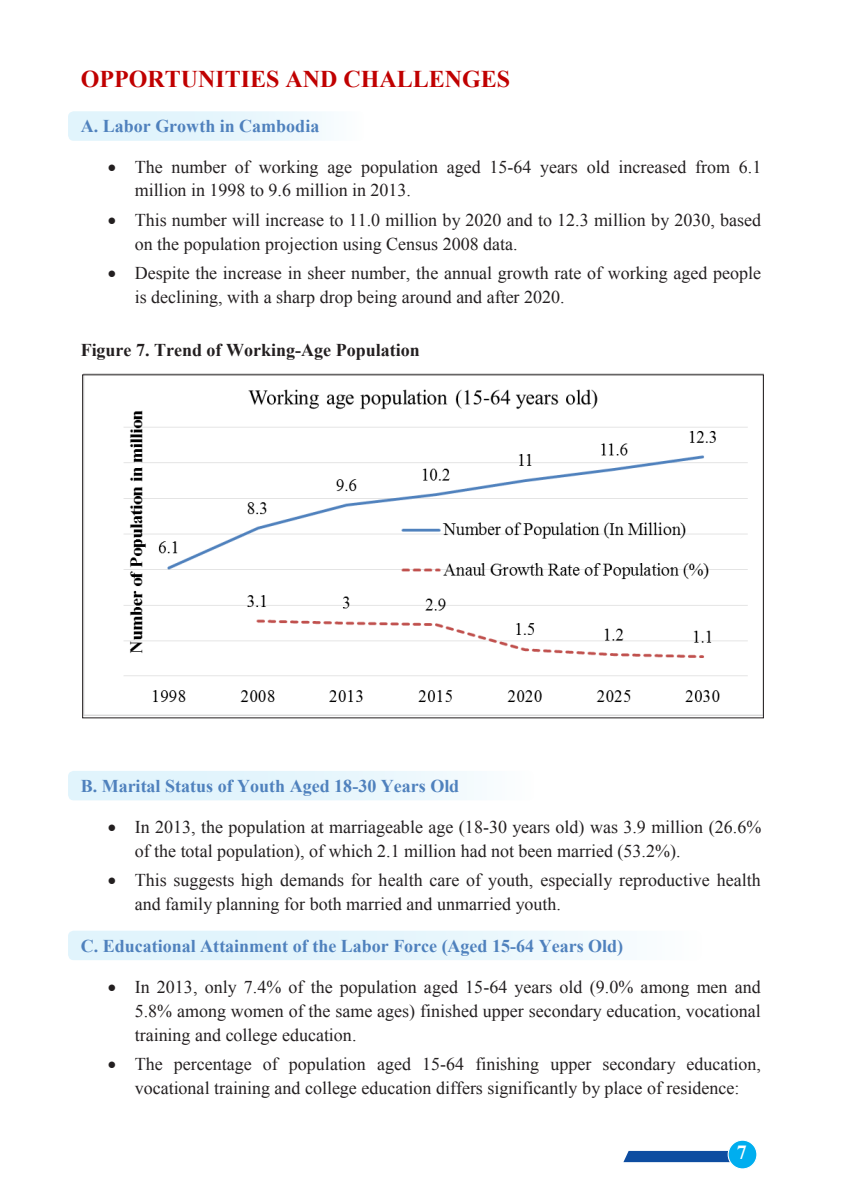
<style>
.page{position:relative;width:842px;height:1191px;background:#fff}
.page>*{position:absolute;margin:0;border:0;box-sizing:border-box;transform-origin:0 0}
.t1{font:700 24px "Times New Roman";color:#c00000}
.t2{font:700 20px "Times New Roman";color:#fff}
.t3{font:18px/23.8px "Times New Roman";color:#231f20}
.t4{font:700 18px "Times New Roman";color:#4f81bd}
.t5{font:700 18px "Times New Roman";color:#231f20}
</style>
<div class="page">
<svg style="left:623px;top:1150px;width:107px;height:12px"></svg>
<div style="left:728px;top:1140px;width:29px;height:28px;background:#00aeef;border-radius:50%"></div>
<div style="left:728px;top:1139px;width:29px;height:30px;border:1px solid #fff;border-radius:50%"></div>
<div style="left:68px;top:111px;width:296px;height:30px;background:linear-gradient(to right,#dbf2fb,#f6fbfd);border-radius:6px"></div>
<div style="left:68px;top:771px;width:466px;height:29px;background:linear-gradient(to right,#dbf2fb,#f6fbfd);border-radius:6px"></div>
<div style="left:68px;top:930px;width:633px;height:30px;background:linear-gradient(to right,#dbf2fb,#f6fbfd);border-radius:6px"></div>
<img style="left:84px;top:376px;width:678px;height:340px">
<p class="t1" style="left:81px;top:62px;width:431px">OPPORTUNITIES AND CHALLENGES</p>
<p class="t4" style="left:81px;top:112px;width:240px">A. Labor Growth in Cambodia</p>
<p class="t3" style="left:135px;top:154px;width:628px;text-indent:-27px">• The number of working age population aged 15-64 years old increased from 6.1 million in 1998 to 9.6 million in 2013.</p>
<p class="t3" style="left:135px;top:207px;width:628px;text-indent:-27px">• This number will increase to 11.0 million by 2020 and to 12.3 million by 2030, based on the population projection using Census 2008 data.</p>
<p class="t3" style="left:135px;top:261px;width:628px;text-indent:-27px">• Despite the increase in sheer number, the annual growth rate of working aged people is declining, with a sharp drop being around and after 2020.</p>
<p class="t5" style="left:81px;top:336px;width:341px">Figure 7. Trend of Working-Age Population</p>
<p class="t4" style="left:81px;top:772px;width:380px">B. Marital Status of Youth Aged 18-30 Years Old</p>
<p class="t3" style="left:135px;top:814px;width:628px;text-indent:-27px">• In 2013, the population at marriageable age (18-30 years old) was 3.9 million (26.6% of the total population), of which 2.1 million had not been married (53.2%).</p>
<p class="t3" style="left:135px;top:867px;width:627px;text-indent:-27px">• This suggests high demands for health care of youth, especially reproductive health and family planning for both married and unmarried youth.</p>
<p class="t4" style="left:81px;top:933px;width:544px">C. Educational Attainment of the Labor Force (Aged 15-64 Years Old)</p>
<p class="t3" style="left:135px;top:974px;width:628px;text-align:justify;text-indent:-27px">• In 2013, only 7.4% of the population aged 15-64 years old (9.0% among men and 5.8% among women of the same ages) finished upper secondary education, vocational training and college education.</p>
<p class="t3" style="left:108px;top:1052px;width:655px;text-align:center">• The percentage of population aged 15-64 finishing upper secondary education, vocational training and college education differs significantly by place of residence:</p>
<p class="t2" style="left:737px;top:1138px;width:11px">7</p>
</div>
